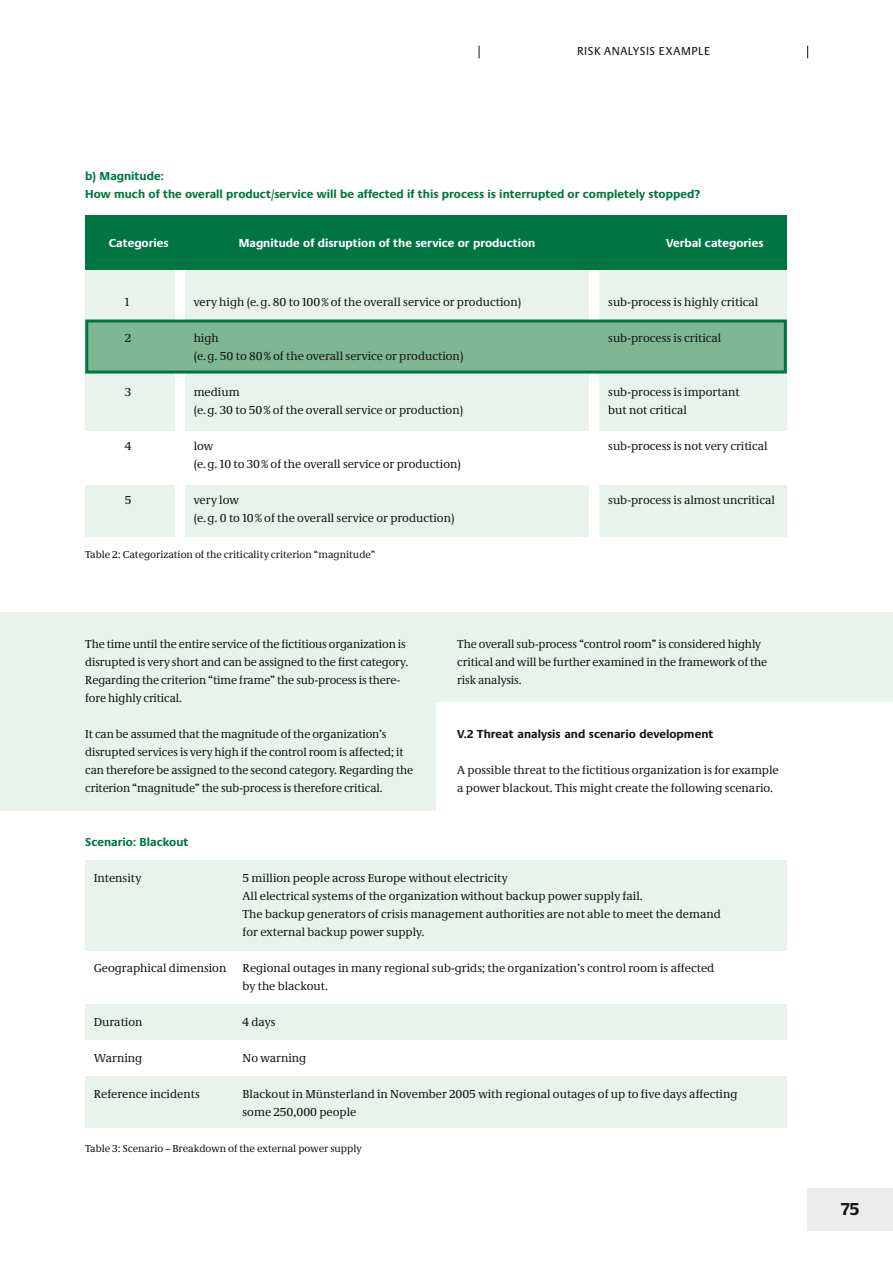
<style>
.page{position:relative;width:893px;height:1263px;background:#fff}
.page>*{position:absolute;margin:0;border:0;box-sizing:border-box;transform-origin:0 0}
.t1{font:700 18px "Neue Praxis";color:#151616}
.t2{font:12px/18px "Neue Demos";color:#151616}
.t3{font:700 12px/18px "Neue Praxis";color:#007542}
.t4{font:700 12px "Neue Praxis";color:#fff}
.t5{font:700 12px "Neue Praxis";color:#151616}
.t6{font:12px "Neue Praxis";letter-spacing:.05em;color:#151616}
.t7{font:10.5px "Neue Demos";color:#151616}
</style>
<div class="page">
<div style="left:808px;top:1188px;width:85px;height:43px;background:#ececec"></div>
<div style="left:0;top:612px;width:893px;height:198px;background:#e7f3eb"></div>
<div style="left:436px;top:702px;width:457px;height:108px;background:#fff"></div>
<div style="left:600px;top:231px;width:187px;height:306px;background:#e7f3eb"></div>
<div style="left:185px;top:231px;width:404px;height:306px;background:#e7f3eb"></div>
<div style="left:85px;top:231px;width:90px;height:306px;background:#e7f3eb"></div>
<div style="left:85px;top:215px;width:702px;height:54px;background:#007542"></div>
<div style="left:74px;top:431px;width:721px;height:54px;background:#fff"></div>
<div style="left:85px;top:1076px;width:702px;height:52px;background:#e7f3eb"></div>
<div style="left:85px;top:1004px;width:702px;height:36px;background:#e7f3eb"></div>
<div style="left:85px;top:860px;width:702px;height:90px;background:#e7f3eb"></div>
<div style="left:87px;top:321px;width:698px;height:51px;background:#7fb694"></div>
<div style="left:85px;top:319px;width:702px;height:54px;border:3px solid #007542"></div>
<svg style="left:479px;top:46px;width:1px;height:12px"></svg>
<svg style="left:807px;top:46px;width:1px;height:12px"></svg>
<p class="t6" style="left:577px;top:47px;width:134px">RISK ANALYSIS EXAMPLE</p>
<p class="t3" style="left:85px;top:168px;width:617px">b) Magnitude:<br>How much of the overall product/service will be affected if this process is interrupted or completely stopped?</p>
<p class="t4" style="left:239px;top:238px;width:298px">Magnitude of disruption of the service or production</p>
<p class="t4" style="left:109px;top:238px;width:61px">Categories</p>
<p class="t4" style="left:666px;top:238px;width:99px">Verbal categories</p>
<p class="t2" style="left:125px;top:294px;width:6px">1</p>
<p class="t2" style="left:125px;top:330px;width:8px">2</p>
<p class="t2" style="left:125px;top:384px;width:8px">3</p>
<p class="t2" style="left:125px;top:438px;width:8px">4</p>
<p class="t2" style="left:125px;top:492px;width:8px">5</p>
<p class="t2" style="left:194px;top:294px;width:329px">very high (e. g. 80 to 100 % of the overall service or production)</p>
<p class="t2" style="left:194px;top:330px;width:271px">high<br>(e. g. 50 to 80 % of the overall service or production)</p>
<p class="t2" style="left:194px;top:384px;width:271px">medium<br>(e. g. 30 to 50 % of the overall service or production)</p>
<p class="t2" style="left:194px;top:438px;width:269px">low<br>(e. g. 10 to 30 % of the overall service or production)</p>
<p class="t2" style="left:194px;top:492px;width:262px">very low<br>(e. g. 0 to 10 % of the overall service or production)</p>
<p class="t7" style="left:85px;top:550px;width:292px">Table 2: Categorization of the criticality criterion “magnitude”</p>
<p class="t2" style="left:608px;top:294px;width:152px">sub-process is highly critical</p>
<p class="t2" style="left:608px;top:330px;width:115px">sub-process is critical</p>
<p class="t2" style="left:608px;top:384px;width:133px">sub-process is important but not critical</p>
<p class="t2" style="left:608px;top:438px;width:161px">sub-process is not very critical</p>
<p class="t2" style="left:608px;top:492px;width:168px">sub-process is almost uncritical</p>
<p class="t2" style="left:85px;top:636px;width:325px">The time until the entire service of the fictitious organization is disrupted is very short and can be assigned to the first category.<br>Regarding the criterion “time frame” the sub-process is there&shy;fore highly critical.</p>
<p class="t2" style="left:85px;top:726px;width:329px">It can be assumed that the magnitude of the organization’s disrupted services is very high if the control room is affected; it can therefore be assigned to the second category. Regarding the criterion “magnitude” the sub-process is therefore critical.</p>
<p class="t3" style="left:85px;top:834px;width:105px">Scenario: Blackout</p>
<p class="t2" style="left:457px;top:636px;width:312px">The overall sub-process “control room” is considered highly critical and will be further examined in the framework of the risk analysis.</p>
<p class="t5" style="left:457px;top:729px;width:258px">V.2 Threat analysis and scenario development</p>
<p class="t2" style="left:457px;top:762px;width:323px">A possible threat to the fictitious organization is for example a power blackout. This might create the following scenario.</p>
<p class="t2" style="left:94px;top:870px;width:49px">Intensity</p>
<p class="t2" style="left:243px;top:870px;width:480px">5 million people across Europe without electricity<br>All electrical systems of the organization without backup power supply fail.<br>The backup generators of crisis management authorities are not able to meet the demand for external backup power supply.</p>
<p class="t2" style="left:94px;top:960px;width:134px">Geographical dimension</p>
<p class="t2" style="left:243px;top:960px;width:473px">Regional outages in many regional sub-grids; the organization’s control room is affected by the blackout.</p>
<p class="t2" style="left:94px;top:1014px;width:50px">Duration</p>
<p class="t2" style="left:243px;top:1014px;width:35px">4 days</p>
<p class="t2" style="left:94px;top:1050px;width:50px">Warning</p>
<p class="t2" style="left:243px;top:1050px;width:65px">No warning</p>
<p class="t2" style="left:94px;top:1086px;width:108px">Reference incidents</p>
<p class="t2" style="left:243px;top:1086px;width:496px">Blackout in Münsterland in November 2005 with regional outages of up to five days affecting some 250,000 people</p>
<p class="t7" style="left:85px;top:1144px;width:278px">Table 3: Scenario – Breakdown of the external power supply</p>
<h1 class="t1" style="left:841px;top:1201px;width:20px">75</h1>
</div>
